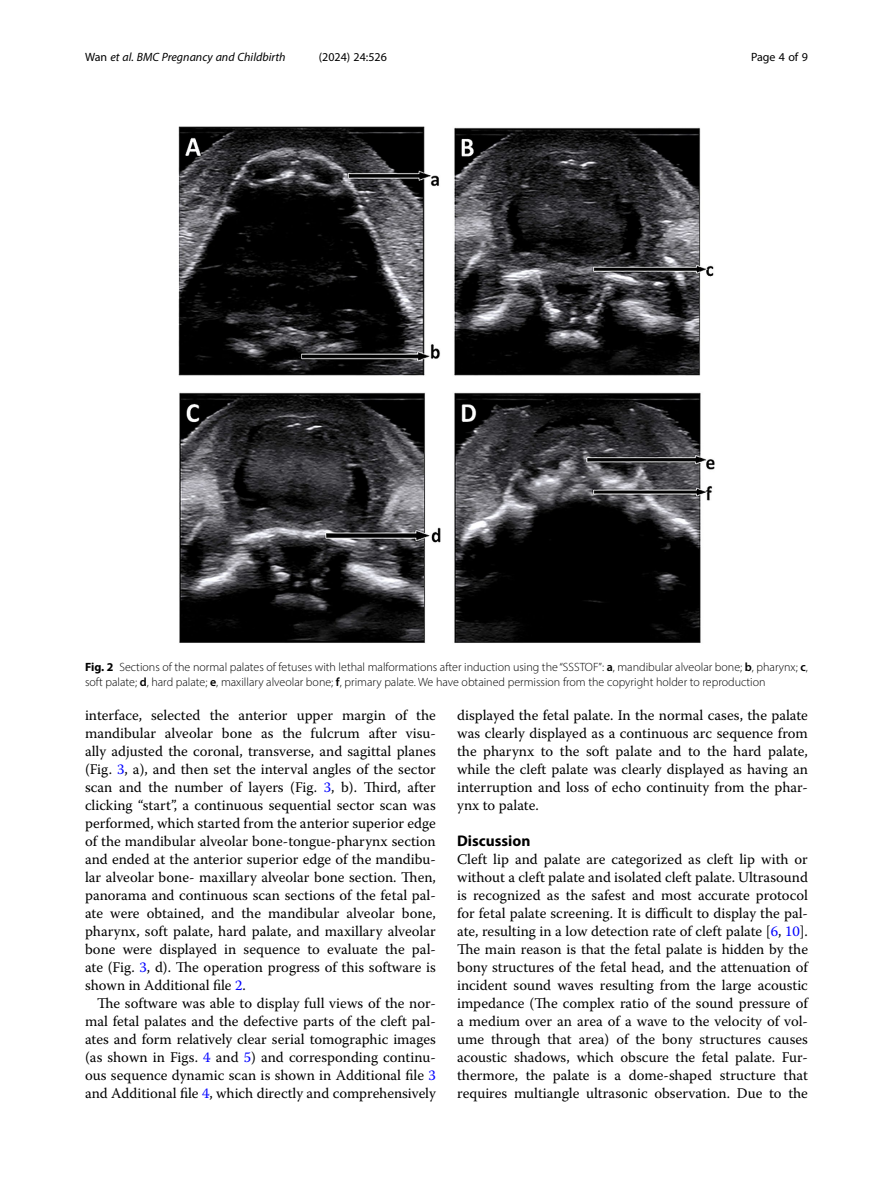
<style>
.page{position:relative;width:893px;height:1191px;background:#fff}
.page>*{position:absolute;margin:0;border:0;box-sizing:border-box;transform-origin:0 0}
.Head_1{font:700 15.45px "Myriad Pro";color:#000}
.Body_Text_Indent{font:14.7px/18px "Warnock Pro";color:#000;text-align:justify}
.Body_Text{font:14.7px/18px "Warnock Pro";color:#000;text-align:justify}
.Figure_Caption{font:300 12px/15px "Myriad Pro";color:#000}
.t1{font:italic 12px "Myriad Pro";color:#000}
.t2{font:12px "Myriad Pro";color:#000}
.s1{font-style:normal}
.s2{font-weight:700}
.s3{font-weight:600}
.s4{color:#00f}
</style>
<div class="page">
<img style="left:178px;top:126px;width:536px;height:517px">
<p class="t1" style="left:85px;top:50px;width:202px"><span class="s1">Wan</span> et al. BMC Pregnancy and Childbirth</p>
<p class="t2" style="left:319px;top:50px;width:70px">(2024) 24:526</p>
<p class="t2" style="left:751px;top:50px;width:58px">Page 4 of 9</p>
<p class="Figure_Caption" style="left:85px;top:659px;width:724px"><span class="s2">Fig. 2</span> Sections of the normal palates of fetuses with lethal malformations after induction using the “SSSTOF”: <span class="s3">a</span>, mandibular alveolar bone; <span class="s3">b</span>, pharynx; <span class="s3">c</span>, soft palate; <span class="s3">d</span>, hard palate; <span class="s3">e</span>, maxillary alveolar bone; <span class="s3">f</span>, primary palate. We have obtained permission from the copyright holder to reproduction</p>
<p class="Body_Text_Indent" style="left:85px;top:706px;width:352px">interface, selected the anterior upper margin of the mandibular alveolar bone as the fulcrum after visu&shy;ally adjusted the coronal, transverse, and sagittal planes (Fig. <span class="s4">3</span>, a), and then set the interval angles of the sector scan and the number of layers (Fig. <span class="s4">3</span>, b). Third, after clicking “start”, a continuous sequential sector scan was performed, which started from the anterior superior edge of the mandibular alveolar bone-tongue-pharynx section and ended at the anterior superior edge of the mandibu&shy;lar alveolar bone- maxillary alveolar bone section. Then, panorama and continuous scan sections of the fetal pal&shy;ate were obtained, and the mandibular alveolar bone, pharynx, soft palate, hard palate, and maxillary alveolar bone were displayed in sequence to evaluate the pal&shy;ate (Fig. <span class="s4">3</span>, d). The operation progress of this software is shown in Additional file <span class="s4">2</span>.</p>
<p class="Body_Text_Indent" style="left:85px;top:994px;width:352px;text-indent:12px">The software was able to display full views of the nor&shy;mal fetal palates and the defective parts of the cleft pal&shy;ates and form relatively clear serial tomographic images (as shown in Figs. <span class="s4">4</span> and <span class="s4">5</span>) and corresponding continu&shy;ous sequence dynamic scan is shown in Additional file <span class="s4">3 </span>and Additional file <span class="s4">4</span>, which directly and comprehensively</p>
<p class="Body_Text_Indent" style="left:457px;top:706px;width:352px">displayed the fetal palate. In the normal cases, the palate was clearly displayed as a continuous arc sequence from the pharynx to the soft palate and to the hard palate, while the cleft palate was clearly displayed as having an interruption and loss of echo continuity from the phar&shy;ynx to palate.</p>
<p class="Head_1" style="left:457px;top:831px;width:75px">Discussion</p>
<p class="Body_Text" style="left:457px;top:850px;width:352px">Cleft lip and palate are categorized as cleft lip with or without a cleft palate and isolated cleft palate. Ultrasound is recognized as the safest and most accurate protocol for fetal palate screening. It is difficult to display the pal&shy;ate, resulting in a low detection rate of cleft palate [<span class="s4">6</span>, <span class="s4">10</span>].<br>The main reason is that the fetal palate is hidden by the bony structures of the fetal head, and the attenuation of incident sound waves resulting from the large acoustic impedance (The complex ratio of the sound pressure of a medium over an area of a wave to the velocity of vol&shy;ume through that area) of the bony structures causes acoustic shadows, which obscure the fetal palate. Fur&shy;thermore, the palate is a dome-shaped structure that requires multiangle ultrasonic observation. Due to the</p>
</div>
